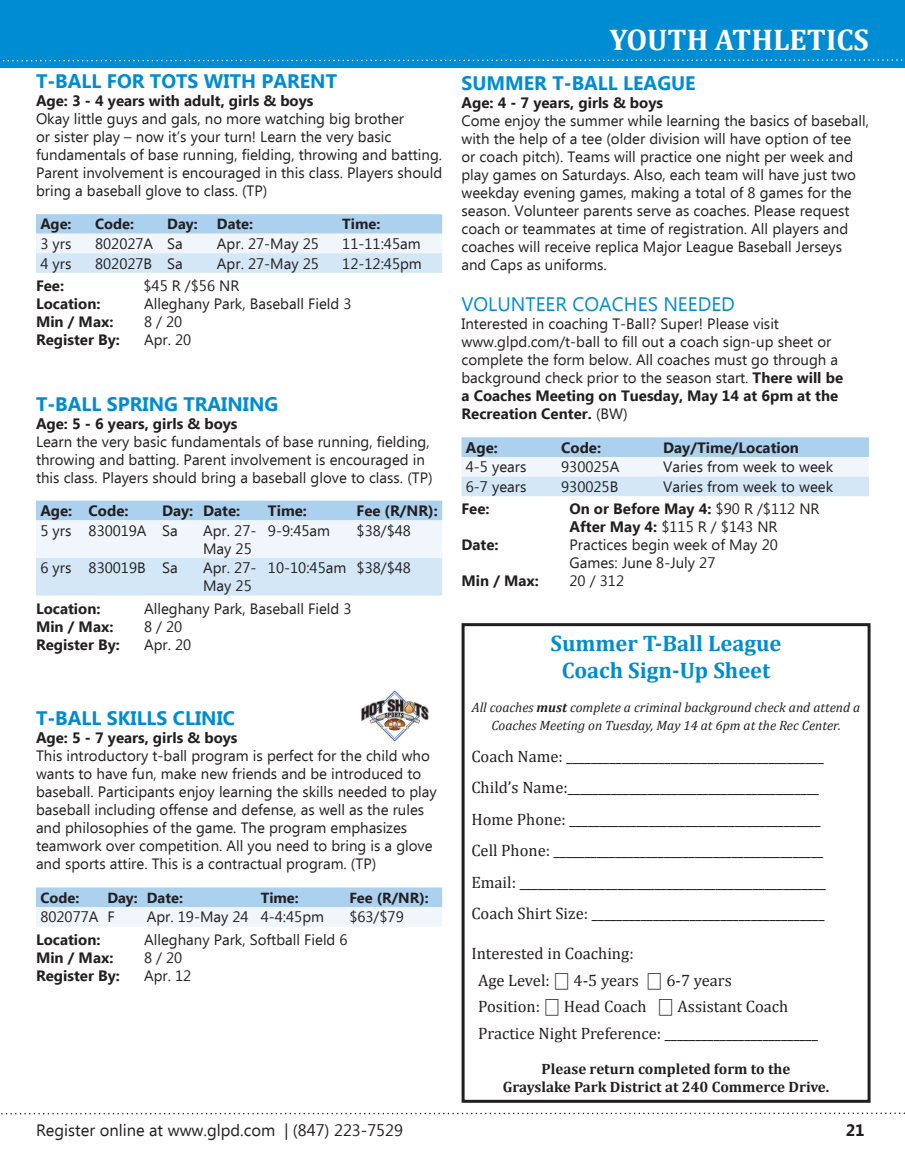
<style>
.page{position:relative;width:905px;height:1175px;background:#fff}
.page>*{position:absolute;margin:0;border:0;box-sizing:border-box;transform-origin:0 0}
.t1{font:700 30px "Cambria";color:#fff}
.t2{font:700 22.5px "Cambria";color:#008cd3}
.t3{font:700 19.5px "Ebrima";color:#008cd3}
.t4{font:19.5px "Ebrima";color:#008cd3}
.t5{font:16.5px "Cambria";color:#231f20}
.t6{font:16.5px "Ebrima";color:#231f20}
.t7{font:700 16.5px "Ebrima";color:#231f20}
.t8{font:15px/18px "Ebrima";color:#231f20}
.t9{font:700 15px "Ebrima";color:#231f20}
.t10{font:700 15px "Cambria";color:#231f20}
.t11{font:700 14.7px "Ebrima";color:#231f20}
.t12{font:italic 13.5px/18px "Cambria";color:#231f20;text-align:center}
.s1{font-weight:700}
.s2{font-weight:400}
</style>
<div class="page">
<div style="left:0;top:0;width:904px;height:68px;background:#008cd3"></div>
<svg style="left:2px;top:59px;width:903px;height:4px"></svg>
<svg style="left:1px;top:1112px;width:904px;height:3px"></svg>
<img style="left:361px;top:690px;width:68px;height:52px">
<svg style="left:36px;top:500px;width:406px;height:95px"></svg>
<div style="left:461px;top:623px;width:409px;height:479px;border:3px solid #231f20"></div>
<svg style="left:461px;top:437px;width:408px;height:59px"></svg>
<svg style="left:36px;top:887px;width:406px;height:39px"></svg>
<svg style="left:36px;top:214px;width:406px;height:59px"></svg>
<p class="t3" style="left:36px;top:67px;width:302px">T-BALL FOR TOTS WITH PARENT</p>
<p class="t9" style="left:36px;top:90px;width:279px">Age: 3 - 4 years with adult, girls &amp; boys</p>
<p class="t8" style="left:36px;top:111px;width:407px">Okay little guys and gals, no more watching big brother<br>or sister play – now it’s your turn! Learn the very basic fundamentals of base running, fielding, throwing and batting.<br>Parent involvement is encouraged in this class. Players should bring a baseball glove to class. (TP)</p>
<p class="t11" style="left:40px;top:213px;width:33px">Age:</p>
<p class="t11" style="left:95px;top:213px;width:40px">Code:</p>
<p class="t11" style="left:167px;top:213px;width:32px">Day:</p>
<p class="t11" style="left:217px;top:213px;width:38px">Date:</p>
<p class="t11" style="left:342px;top:213px;width:39px">Time:</p>
<p class="t8" style="left:40px;top:236px;width:33px">3 yrs</p>
<p class="t8" style="left:95px;top:236px;width:60px">802027A</p>
<p class="t8" style="left:167px;top:236px;width:17px">Sa</p>
<p class="t8" style="left:217px;top:236px;width:103px">Apr. 27-May 25</p>
<p class="t8" style="left:342px;top:236px;width:80px">11-11:45am</p>
<p class="t8" style="left:40px;top:255px;width:33px">4 yrs</p>
<p class="t8" style="left:95px;top:255px;width:59px">802027B</p>
<p class="t8" style="left:167px;top:255px;width:17px">Sa</p>
<p class="t8" style="left:217px;top:255px;width:103px">Apr. 27-May 25</p>
<p class="t8" style="left:342px;top:255px;width:81px">12-12:45pm</p>
<p class="t9" style="left:36px;top:274px;width:30px">Fee:</p>
<p class="t8" style="left:143px;top:278px;width:97px">$45 R /$56 NR</p>
<p class="t9" style="left:36px;top:292px;width:66px">Location:</p>
<p class="t8" style="left:144px;top:296px;width:209px">Alleghany Park, Baseball Field 3</p>
<p class="t9" style="left:36px;top:310px;width:79px">Min / Max:</p>
<p class="t8" style="left:144px;top:314px;width:40px">8 / 20</p>
<p class="t9" style="left:36px;top:328px;width:85px">Register By:</p>
<p class="t8" style="left:144px;top:332px;width:49px">Apr. 20</p>
<p class="t3" style="left:36px;top:389px;width:244px">T-BALL SPRING TRAINING</p>
<p class="t9" style="left:36px;top:412px;width:203px">Age: 5 - 6 years, girls &amp; boys</p>
<p class="t8" style="left:36px;top:433px;width:398px">Learn the very basic fundamentals of base running, fielding, throwing and batting. Parent involvement is encouraged in this class. Players should bring a baseball glove to class. (TP)</p>
<p class="t9" style="left:40px;top:499px;width:34px">Age:</p>
<p class="t9" style="left:89px;top:499px;width:41px">Code:</p>
<p class="t9" style="left:162px;top:499px;width:33px">Day:</p>
<p class="t9" style="left:203px;top:499px;width:39px">Date:</p>
<p class="t9" style="left:268px;top:499px;width:40px">Time:</p>
<p class="t9" style="left:356px;top:499px;width:83px">Fee (R/NR):</p>
<p class="t8" style="left:40px;top:522px;width:33px">5 yrs</p>
<p class="t8" style="left:89px;top:522px;width:60px">830019A</p>
<p class="t8" style="left:162px;top:522px;width:17px">Sa</p>
<p class="t8" style="left:203px;top:522px;width:55px">Apr. 27-<br>May 25</p>
<p class="t8" style="left:268px;top:522px;width:64px">9-9:45am</p>
<p class="t8" style="left:356px;top:522px;width:56px">$38/$48</p>
<p class="t8" style="left:40px;top:560px;width:33px">6 yrs</p>
<p class="t8" style="left:89px;top:560px;width:59px">830019B</p>
<p class="t8" style="left:162px;top:560px;width:17px">Sa</p>
<p class="t8" style="left:203px;top:560px;width:55px">Apr. 27-<br>May 25</p>
<p class="t8" style="left:268px;top:560px;width:80px">10-10:45am</p>
<p class="t8" style="left:356px;top:560px;width:56px">$38/$48</p>
<p class="t9" style="left:36px;top:597px;width:66px">Location:</p>
<p class="t8" style="left:144px;top:600px;width:209px">Alleghany Park, Baseball Field 3</p>
<p class="t9" style="left:36px;top:615px;width:79px">Min / Max:</p>
<p class="t8" style="left:144px;top:618px;width:40px">8 / 20</p>
<p class="t9" style="left:36px;top:633px;width:85px">Register By:</p>
<p class="t8" style="left:144px;top:636px;width:49px">Apr. 20</p>
<p class="t3" style="left:36px;top:704px;width:200px">T-BALL SKILLS CLINIC</p>
<p class="t9" style="left:36px;top:727px;width:203px">Age: 5 - 7 years, girls &amp; boys</p>
<p class="t8" style="left:36px;top:748px;width:402px">This introductory t-ball program is perfect for the child who wants to have fun, make new friends and be introduced to baseball. Participants enjoy learning the skills needed to play baseball including offense and defense, as well as the rules and philosophies of the game. The program emphasizes teamwork over competition. All you need to bring is a glove and sports attire. This is a contractual program. (TP)</p>
<p class="t11" style="left:40px;top:886px;width:40px">Code:</p>
<p class="t11" style="left:107px;top:886px;width:32px">Day:</p>
<p class="t11" style="left:147px;top:886px;width:38px">Date:</p>
<p class="t11" style="left:261px;top:886px;width:39px">Time:</p>
<p class="t11" style="left:349px;top:886px;width:81px">Fee (R/NR):</p>
<p class="t8" style="left:40px;top:909px;width:60px">802077A</p>
<p class="t8" style="left:107px;top:909px;width:9px">F</p>
<p class="t8" style="left:147px;top:909px;width:103px">Apr. 19-May 24</p>
<p class="t8" style="left:261px;top:909px;width:65px">4-4:45pm</p>
<p class="t8" style="left:349px;top:909px;width:56px">$63/$79</p>
<p class="t9" style="left:36px;top:928px;width:66px">Location:</p>
<p class="t8" style="left:144px;top:931px;width:205px">Alleghany Park, Softball Field 6</p>
<p class="t9" style="left:36px;top:946px;width:79px">Min / Max:</p>
<p class="t8" style="left:144px;top:949px;width:40px">8 / 20</p>
<p class="t9" style="left:36px;top:964px;width:85px">Register By:</p>
<p class="t8" style="left:144px;top:967px;width:49px">Apr. 12</p>
<p class="t1" style="left:609px;top:19px;width:261px">YOUTH ATHLETICS</p>
<p class="t3" style="left:461px;top:68px;width:236px">SUMMER T-BALL LEAGUE</p>
<p class="t9" style="left:461px;top:91px;width:203px">Age: 4 - 7 years, girls &amp; boys</p>
<p class="t8" style="left:461px;top:112px;width:409px">Come enjoy the summer while learning the basics of baseball, with the help of a tee (older division will have option of tee or coach pitch). Teams will practice one night per week and play games on Saturdays. Also, each team will have just two weekday evening games, making a total of 8 games for the season. Volunteer parents serve as coaches. Please request coach or teammates at time of registration. All players and coaches will receive replica Major League Baseball Jerseys and Caps as uniforms.</p>
<p class="t4" style="left:461px;top:290px;width:275px">VOLUNTEER COACHES NEEDED</p>
<p class="t8" style="left:461px;top:316px;width:319px">Interested in coaching T-Ball? Super! Please visit</p>
<p class="t8" style="left:461px;top:334px;width:383px">www.glpd.com/t-ball to fill out a coach sign-up sheet or complete the form below. All coaches must go through a background check prior to the season start. <span class="s1">There will be a Coaches Meeting on Tuesday, May 14 at 6pm at the Recreation Center.</span> (BW)</p>
<p class="t9" style="left:466px;top:436px;width:34px">Age:</p>
<p class="t9" style="left:561px;top:436px;width:41px">Code:</p>
<p class="t9" style="left:663px;top:436px;width:137px">Day/Time/Location</p>
<p class="t8" style="left:466px;top:459px;width:62px">4-5 years</p>
<p class="t8" style="left:561px;top:459px;width:60px">930025A</p>
<p class="t8" style="left:663px;top:459px;width:171px">Varies from week to week</p>
<p class="t8" style="left:466px;top:478px;width:62px">6-7 years</p>
<p class="t8" style="left:561px;top:478px;width:59px">930025B</p>
<p class="t8" style="left:663px;top:478px;width:171px">Varies from week to week</p>
<p class="t9" style="left:461px;top:498px;width:30px">Fee:</p>
<p class="t9" style="left:569px;top:498px;width:252px">On or Before May 4: <span class="s2">$90 R /$112 NR</span></p>
<p class="t8" style="left:569px;top:519px;width:209px"><span class="s1">After May 4:</span> $115 R / $143 NR</p>
<p class="t9" style="left:461px;top:534px;width:39px">Date:</p>
<p class="t8" style="left:569px;top:537px;width:210px">Practices begin week of May 20</p>
<p class="t8" style="left:569px;top:555px;width:147px">Games: June 8-July 27</p>
<p class="t9" style="left:461px;top:570px;width:79px">Min / Max:</p>
<p class="t8" style="left:569px;top:573px;width:56px">20 / 312</p>
<p class="t2" style="left:550px;top:627px;width:232px">Summer T-Ball League</p>
<p class="t2" style="left:561px;top:654px;width:210px">Coach Sign-Up Sheet</p>
<p class="t12" style="left:472px;top:698px;width:390px">All coaches <span class="s1">must</span> complete a criminal background check and attend a<br>Coaches Meeting on Tuesday, May 14 at 6pm at the Rec Center.</p>
<p class="t5" style="left:471px;top:746px;width:354px">Coach Name: __________________________________________</p>
<p class="t5" style="left:471px;top:778px;width:349px">Child’s Name:_________________________________________</p>
<p class="t5" style="left:471px;top:809px;width:350px">Home Phone: _________________________________________</p>
<p class="t5" style="left:471px;top:841px;width:353px">Cell Phone: ____________________________________________</p>
<p class="t5" style="left:471px;top:872px;width:356px">Email: __________________________________________________</p>
<p class="t5" style="left:471px;top:904px;width:354px">Coach Shirt Size: ______________________________________</p>
<p class="t5" style="left:471px;top:943px;width:164px">Interested in Coaching:</p>
<p class="t5" style="left:478px;top:970px;width:255px">Age Level: ⎕ 4-5 years ⎕ 6-7 years</p>
<p class="t5" style="left:478px;top:996px;width:312px">Position: ⎕ Head Coach ⎕ Assistant Coach</p>
<p class="t5" style="left:478px;top:1023px;width:341px">Practice Night Preference: _________________________</p>
<p class="t10" style="left:541px;top:1058px;width:250px">Please return completed form to the</p>
<p class="t10" style="left:503px;top:1076px;width:328px">Grayslake Park District at 240 Commerce Drive.</p>
<p class="t6" style="left:36px;top:1118px;width:368px">Register online at www.glpd.com | (847) 223-7529</p>
<p class="t7" style="left:845px;top:1118px;width:20px">21</p>
</div>
